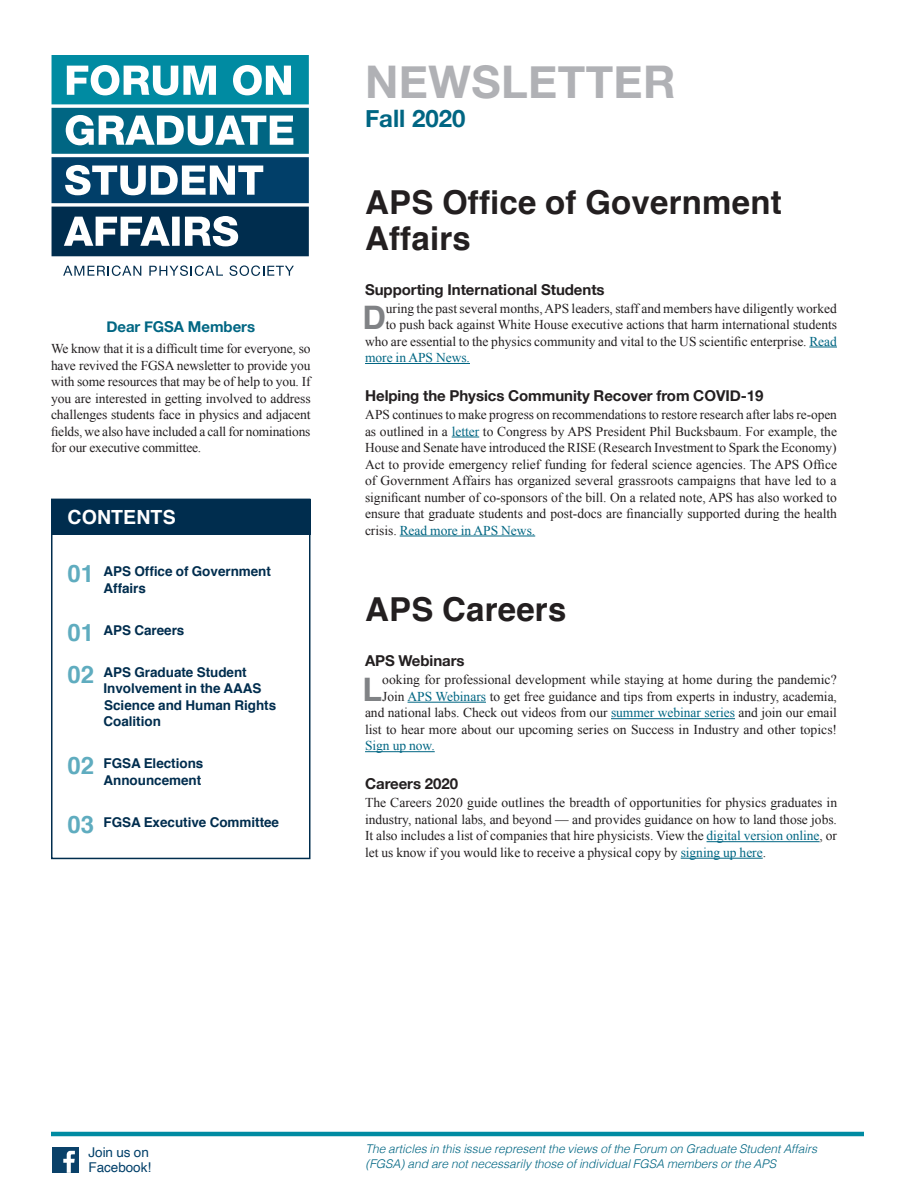
<style>
.page{position:relative;width:918px;height:1188px;background:#fff}
.page>*{position:absolute;margin:0;border:0;box-sizing:border-box;transform-origin:0 0}
.t1{font:700 45px "Helvetica Neue";letter-spacing:.01em;color:#b0b1b5}
.t2{font:700 33px/36px "Helvetica";letter-spacing:.005em;color:#231f20}
.t3{font:700 32.4px "Helvetica";color:#808285}
.t4{font:700 24px "Helvetica Neue";color:#006683}
.t5{font:700 19.5px "Helvetica";letter-spacing:.005em;color:#fff}
.t6{font:700 15px "Helvetica Neue";letter-spacing:-.005em;color:#231f20}
.t7{font:700 15px "Helvetica Neue";letter-spacing:-.005em;color:#006683}
.t8{font:13.5px/16.5px "Times New Roman";letter-spacing:-.005em;color:#231f20;text-align:justify}
.t9{font:700 13.5px/16.5px "Helvetica";letter-spacing:-.005em;color:#002d4e}
.t10{font:13.5px "Times New Roman";color:#006683}
.t11{font:13.5px/15px "Helvetica";letter-spacing:-.005em;color:#013f69}
.t12{font:italic 300 12px/14.2px "Helvetica";letter-spacing:-.005em;color:#006683}
.s1{font-size:24px;color:#5facbf}
.s2{color:#006683}
</style>
<div class="page">
<hr style="left:51px;top:1132px;width:813px;height:4px;background:#008ba2">
<svg style="left:63px;top:265px;width:78px;height:11px"></svg>
<svg style="left:149px;top:265px;width:74px;height:11px"></svg>
<svg style="left:229px;top:265px;width:65px;height:11px"></svg>
<svg style="left:52px;top:56px;width:257px;height:200px"></svg>
<div style="left:51px;top:499px;width:259px;height:360px;border:2px solid #002d4e"></div>
<div style="left:51px;top:499px;width:259px;height:36px;background:#002d4e"></div>
<div style="left:52px;top:1147px;width:27px;height:26px;background:#0a4169"></div>
<svg style="left:63px;top:1151px;width:12px;height:22px"></svg>
<svg style="left:809px;top:347px;width:28px;height:1px"></svg>
<hr style="left:365px;top:363px;width:105px;height:1px;background:#006683">
<svg style="left:452px;top:437px;width:27px;height:1px"></svg>
<hr style="left:400px;top:536px;width:135px;height:1px;background:#006683">
<hr style="left:408px;top:702px;width:78px;height:1px;background:#006683">
<hr style="left:611px;top:718px;width:124px;height:1px;background:#006683">
<hr style="left:365px;top:751px;width:70px;height:1px;background:#006683">
<hr style="left:707px;top:841px;width:113px;height:1px;background:#006683">
<hr style="left:681px;top:858px;width:82px;height:1px;background:#006683">
<h1 class="t1" style="left:365px;top:47px;width:312px">NEWSLETTER</h1>
<h3 class="t4" style="left:365px;top:99px;width:102px">Fall 2020</h3>
<p class="t7" style="left:106px;top:315px;width:150px">Dear FGSA Members</p>
<p class="t8" style="left:51px;top:340px;width:261px">We know that it is a difficult time for everyone, so have revived the FGSA newsletter to provide you with some resources that may be of help to you. If you are interested in getting involved to address challenges students face in physics and adjacent fields, we also have included a call for nominations for our executive committee.</p>
<h3 class="t5" style="left:68px;top:501px;width:110px">CONTENTS</h3>
<p class="t9" style="left:104px;top:563px;width:169px;text-indent:-36px"><span class="s1">01</span> APS Office of Government<br>Affairs</p>
<p class="t9" style="left:68px;top:622px;width:119px"><span class="s1">01</span> APS Careers</p>
<p class="t9" style="left:104px;top:664px;width:174px;text-indent:-36px"><span class="s1">02</span> APS Graduate Student<br>Involvement in the AAAS<br>Science and Human Rights<br>Coalition</p>
<p class="t9" style="left:68px;top:755px;width:137px;text-align:right"><span class="s1">02</span> FGSA Elections<br>Announcement</p>
<p class="t9" style="left:68px;top:814px;width:213px"><span class="s1">03</span> FGSA Executive Committee</p>
<h2 class="t2" style="left:365px;top:185px;width:418px">APS Office of Government<br>Affairs</h2>
<p class="t6" style="left:365px;top:277px;width:241px">Supporting International Students</p>
<h3 class="t3" style="left:363px;top:291px;width:25px">D</h3>
<p class="t8" style="left:386px;top:300px;width:452px">uring the past several months, APS leaders, staff and members have diligently worked</p>
<p class="t8" style="left:386px;top:316px;width:453px">to push back against White House executive actions that harm international students</p>
<p class="t8" style="left:365px;top:333px;width:473px">who are essential to the physics community and vital to the US scientific enterprise. <span class="s2">Read</span></p>
<p class="t10" style="left:365px;top:348px;width:106px">more in APS News.</p>
<p class="t6" style="left:365px;top:384px;width:400px">Helping the Physics Community Recover from COVID-19</p>
<p class="t8" style="left:365px;top:406px;width:474px">APS continues to make progress on recommendations to restore research after labs re-open as outlined in a <span class="s2">letter</span> to Congress by APS President Phil Bucksbaum. For example, the House and Senate have introduced the RISE (Research Investment to Spark the Economy)<br>Act to provide emergency relief funding for federal science agencies. The APS Office of Government Affairs has organized several grassroots campaigns that have led to a significant number of co-sponsors of the bill. On a related note, APS has also worked to ensure that graduate students and post-docs are financially supported during the health crisis. <span class="s2">Read more in APS News.</span></p>
<h2 class="t2" style="left:365px;top:591px;width:203px">APS Careers</h2>
<p class="t6" style="left:365px;top:649px;width:101px">APS Webinars</p>
<h3 class="t3" style="left:363px;top:663px;width:21px">L</h3>
<p class="t8" style="left:365px;top:671px;width:474px;text-align:right">ooking for professional development while staying at home during the pandemic?<br>Join <span class="s2">APS Webinars</span> to get free guidance and tips from experts in industry, academia, and national labs. Check out videos from our <span class="s2">summer webinar series</span> and join our email list to hear more about our upcoming series on Success in Industry and other topics!</p>
<p class="t10" style="left:365px;top:737px;width:71px">Sign up now.</p>
<p class="t6" style="left:365px;top:772px;width:95px">Careers 2020</p>
<p class="t8" style="left:365px;top:794px;width:474px">The Careers 2020 guide outlines the breadth of opportunities for physics graduates in industry, national labs, and beyond — and provides guidance on how to land those jobs.<br>It also includes a list of companies that hire physicists. View the <span class="s2">digital version online</span>, or let us know if you would like to receive a physical copy by <span class="s2">signing up here</span>.</p>
<p class="t11" style="left:88px;top:1145px;width:64px">Join us on<br>Facebook!</p>
<p class="t12" style="left:365px;top:1141px;width:453px">The articles in this issue represent the views of the Forum on Graduate Student Affairs (FGSA) and are not necessarily those of individual FGSA members or the APS</p>
</div>
